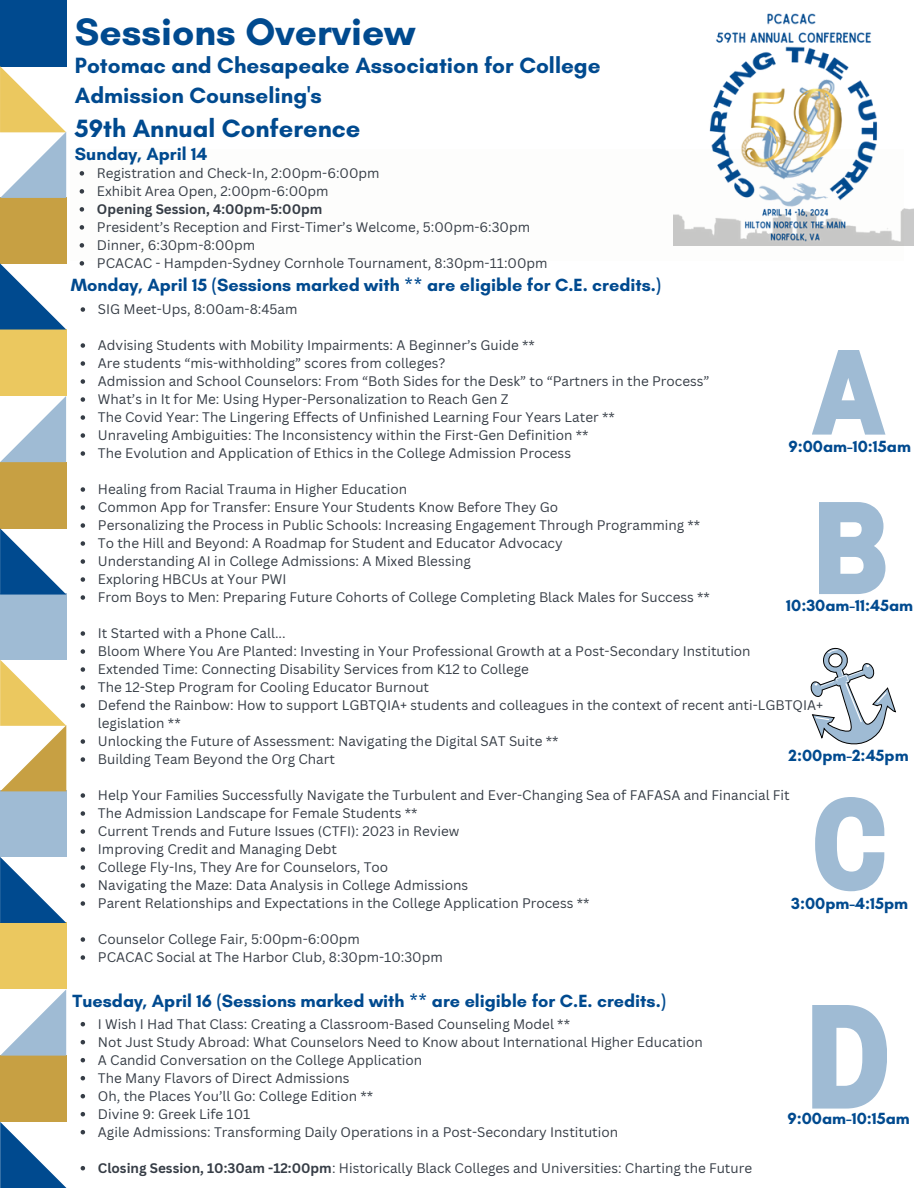
<style>
.page{position:relative;width:918px;height:1188px;background:#fff}
.page>*{position:absolute;margin:0;border:0;box-sizing:border-box;transform-origin:0 0}
.t1{font:700 39px "Glacial Indifference";color:#004a8f}
.t2{font:700 25.5px "Glacial Indifference";color:#004a8f}
.t3{font:700 22.5px/30.3px "Glacial Indifference";color:#004a8f}
.t4{font:700 18px "Glacial Indifference";color:#004a8f}
.t5{font:700 16.5px "Glacial Indifference";color:#004a8f}
.t6{font:13.5px/18px "Canva Sans";color:#363d46}
.t7{font:700 13.5px "Canva Sans";color:#363d46}
.s1{font-weight:700}
</style>
<div class="page">
<div style="left:0;top:0;width:66px;height:66px;background:#004a8f"></div>
<div style="left:0;top:593px;width:66px;height:67px;background:#9fbbd4"></div>
<div style="left:0;top:197px;width:66px;height:66px;background:#c7a043"></div>
<div style="left:0;top:791px;width:66px;height:66px;background:#9fbbd4"></div>
<div style="left:0;top:462px;width:66px;height:66px;background:#c7a043"></div>
<div style="left:0;top:1056px;width:66px;height:66px;background:#c7a043"></div>
<div style="left:0;top:329px;width:66px;height:66px;background:#ebc85f"></div>
<div style="left:0;top:922px;width:66px;height:67px;background:#ebc85f"></div>
<svg style="left:0;top:66px;width:66px;height:132px"></svg>
<svg style="left:0;top:660px;width:66px;height:131px"></svg>
<svg style="left:0;top:396px;width:66px;height:66px"></svg>
<svg style="left:0;top:990px;width:66px;height:66px"></svg>
<svg style="left:0;top:263px;width:66px;height:67px"></svg>
<svg style="left:0;top:857px;width:66px;height:66px"></svg>
<svg style="left:0;top:528px;width:66px;height:67px"></svg>
<svg style="left:0;top:1122px;width:66px;height:66px"></svg>
<svg style="left:81px;top:307px;width:4px;height:5px"></svg>
<svg style="left:81px;top:343px;width:4px;height:5px"></svg>
<svg style="left:81px;top:361px;width:4px;height:5px"></svg>
<svg style="left:81px;top:379px;width:4px;height:5px"></svg>
<svg style="left:81px;top:397px;width:4px;height:5px"></svg>
<svg style="left:81px;top:415px;width:4px;height:5px"></svg>
<svg style="left:81px;top:433px;width:4px;height:5px"></svg>
<svg style="left:81px;top:451px;width:4px;height:5px"></svg>
<svg style="left:81px;top:487px;width:4px;height:5px"></svg>
<svg style="left:81px;top:505px;width:4px;height:5px"></svg>
<svg style="left:81px;top:523px;width:4px;height:5px"></svg>
<svg style="left:81px;top:541px;width:4px;height:5px"></svg>
<svg style="left:81px;top:559px;width:4px;height:5px"></svg>
<svg style="left:81px;top:577px;width:4px;height:5px"></svg>
<svg style="left:81px;top:595px;width:4px;height:5px"></svg>
<svg style="left:81px;top:631px;width:4px;height:5px"></svg>
<svg style="left:81px;top:649px;width:4px;height:5px"></svg>
<svg style="left:81px;top:667px;width:4px;height:5px"></svg>
<svg style="left:81px;top:685px;width:4px;height:5px"></svg>
<svg style="left:81px;top:703px;width:4px;height:5px"></svg>
<svg style="left:81px;top:739px;width:4px;height:5px"></svg>
<svg style="left:81px;top:757px;width:4px;height:5px"></svg>
<svg style="left:81px;top:793px;width:4px;height:5px"></svg>
<svg style="left:81px;top:811px;width:4px;height:5px"></svg>
<svg style="left:81px;top:829px;width:4px;height:5px"></svg>
<svg style="left:81px;top:847px;width:4px;height:5px"></svg>
<svg style="left:81px;top:865px;width:4px;height:5px"></svg>
<svg style="left:81px;top:883px;width:4px;height:5px"></svg>
<svg style="left:81px;top:901px;width:4px;height:5px"></svg>
<svg style="left:81px;top:937px;width:4px;height:5px"></svg>
<svg style="left:81px;top:955px;width:4px;height:5px"></svg>
<img style="left:673px;top:13px;width:241px;height:233px">
<svg style="left:812px;top:1005px;width:75px;height:104px"></svg>
<svg style="left:819px;top:502px;width:66px;height:92px"></svg>
<svg style="left:812px;top:350px;width:73px;height:85px"></svg>
<svg style="left:815px;top:797px;width:69px;height:94px"></svg>
<svg style="left:810px;top:647px;width:86px;height:98px"></svg>
<svg style="left:80px;top:171px;width:4px;height:5px"></svg>
<svg style="left:80px;top:189px;width:4px;height:5px"></svg>
<svg style="left:80px;top:207px;width:4px;height:5px"></svg>
<svg style="left:80px;top:225px;width:4px;height:5px"></svg>
<svg style="left:80px;top:243px;width:4px;height:5px"></svg>
<svg style="left:80px;top:261px;width:4px;height:5px"></svg>
<svg style="left:81px;top:1022px;width:4px;height:4px"></svg>
<svg style="left:81px;top:1040px;width:4px;height:4px"></svg>
<svg style="left:81px;top:1058px;width:4px;height:4px"></svg>
<svg style="left:81px;top:1076px;width:4px;height:4px"></svg>
<svg style="left:81px;top:1094px;width:4px;height:4px"></svg>
<svg style="left:81px;top:1112px;width:4px;height:4px"></svg>
<svg style="left:81px;top:1130px;width:4px;height:4px"></svg>
<svg style="left:81px;top:1166px;width:4px;height:4px"></svg>
<p class="t1" style="left:75px;top:8px;width:342px">Sessions Overview</p>
<p class="t3" style="left:75px;top:50px;width:527px">Potomac and Chesapeake Association for College<br>Admission Counseling's</p>
<p class="t2" style="left:75px;top:113px;width:287px">59th Annual Conference</p>
<p class="t4" style="left:75px;top:143px;width:134px">Sunday, April 14</p>
<p class="t6" style="left:97px;top:164px;width:284px">Registration and Check-In, 2:00pm-6:00pm</p>
<p class="t6" style="left:97px;top:182px;width:233px">Exhibit Area Open, 2:00pm-6:00pm</p>
<p class="t7" style="left:97px;top:199px;width:227px">Opening Session, 4:00pm-5:00pm</p>
<p class="t6" style="left:97px;top:218px;width:435px">President’s Reception and First-Timer’s Welcome, 5:00pm-6:30pm</p>
<p class="t6" style="left:97px;top:236px;width:160px">Dinner, 6:30pm-8:00pm</p>
<p class="t6" style="left:97px;top:254px;width:452px">PCACAC - Hampden-Sydney Cornhole Tournament, 8:30pm-11:00pm</p>
<p class="t4" style="left:71px;top:274px;width:592px">Monday, April 15 (Sessions marked with ** are eligible for C.E. credits.)</p>
<p class="t6" style="left:98px;top:300px;width:201px">SIG Meet-Ups, 8:00am-8:45am</p>
<h1 class="t6" style="left:98px;top:336px;width:438px">Advising Students with Mobility Impairments: A Beginner’s Guide **</h1>
<h2 class="t6" style="left:98px;top:354px;width:349px">Are students “mis-withholding” scores from colleges?</h2>
<h3 class="t6" style="left:98px;top:372px;width:613px">Admission and School Counselors: From “Both Sides for the Desk” to “Partners in the Process”</h3>
<p class="t6" style="left:98px;top:390px;width:412px">What’s in It for Me: Using Hyper-Personalization to Reach Gen Z</p>
<p class="t6" style="left:98px;top:408px;width:518px">The Covid Year: The Lingering Effects of Unfinished Learning Four Years Later **</p>
<p class="t6" style="left:98px;top:426px;width:492px">Unraveling Ambiguities: The Inconsistency within the First-Gen Definition **</p>
<p class="t6" style="left:98px;top:444px;width:475px">The Evolution and Application of Ethics in the College Admission Process</p>
<p class="t6" style="left:98px;top:480px;width:311px">Healing from Racial Trauma in Higher Education</p>
<p class="t6" style="left:98px;top:498px;width:462px">Common App for Transfer: Ensure Your Students Know Before They Go</p>
<h3 class="t6" style="left:98px;top:516px;width:604px">Personalizing the Process in Public Schools: Increasing Engagement Through Programming **</h3>
<p class="t6" style="left:98px;top:534px;width:466px">To the Hill and Beyond: A Roadmap for Student and Educator Advocacy</p>
<p class="t6" style="left:98px;top:552px;width:375px">Understanding AI in College Admissions: A Mixed Blessing</p>
<p class="t6" style="left:98px;top:570px;width:190px">Exploring HBCUs at Your PWI</p>
<p class="t6" style="left:98px;top:588px;width:614px">From Boys to Men: Preparing Future Cohorts of College Completing Black Males for Success **</p>
<p class="t6" style="left:98px;top:624px;width:189px">It Started with a Phone Call...</p>
<p class="t6" style="left:98px;top:642px;width:654px">Bloom Where You Are Planted: Investing in Your Professional Growth at a Post-Secondary Institution</p>
<p class="t6" style="left:98px;top:660px;width:433px">Extended Time: Connecting Disability Services from K12 to College</p>
<p class="t6" style="left:98px;top:678px;width:333px">The 12-Step Program for Cooling Educator Burnout</p>
<p class="t6" style="left:98px;top:696px;width:727px">Defend the Rainbow: How to support LGBTQIA+ students and colleagues in the context of recent anti-LGBTQIA+ legislation **</p>
<p class="t6" style="left:98px;top:732px;width:462px">Unlocking the Future of Assessment: Navigating the Digital SAT Suite **</p>
<p class="t6" style="left:98px;top:750px;width:239px">Building Team Beyond the Org Chart</p>
<p class="t6" style="left:98px;top:786px;width:693px">Help Your Families Successfully Navigate the Turbulent and Ever-Changing Sea of FAFASA and Financial Fit</p>
<p class="t6" style="left:98px;top:804px;width:321px">The Admission Landscape for Female Students **</p>
<p class="t6" style="left:98px;top:822px;width:363px">Current Trends and Future Issues (CTFI): 2023 in Review</p>
<p class="t6" style="left:98px;top:840px;width:241px">Improving Credit and Managing Debt</p>
<p class="t6" style="left:98px;top:858px;width:292px">College Fly-Ins, They Are for Counselors, Too</p>
<p class="t6" style="left:98px;top:876px;width:372px">Navigating the Maze: Data Analysis in College Admissions</p>
<p class="t6" style="left:98px;top:894px;width:493px">Parent Relationships and Expectations in the College Application Process **</p>
<p class="t6" style="left:98px;top:930px;width:264px">Counselor College Fair, 5:00pm-6:00pm</p>
<p class="t6" style="left:98px;top:948px;width:346px">PCACAC Social at The Harbor Club, 8:30pm-10:30pm</p>
<p class="t5" style="left:788px;top:436px;width:124px">9:00am-10:15am</p>
<p class="t5" style="left:786px;top:596px;width:128px">10:30am-11:45am</p>
<p class="t5" style="left:789px;top:745px;width:122px">2:00pm-2:45pm</p>
<p class="t5" style="left:791px;top:893px;width:118px">3:00pm-4:15pm</p>
<p class="t4" style="left:73px;top:990px;width:595px">Tuesday, April 16 (Sessions marked with ** are eligible for C.E. credits.)</p>
<h3 class="t6" style="left:98px;top:1014px;width:474px">I Wish I Had That Class: Creating a Classroom-Based Counseling Model **</h3>
<h3 class="t6" style="left:98px;top:1032px;width:606px">Not Just Study Abroad: What Counselors Need to Know about International Higher Education</h3>
<p class="t6" style="left:98px;top:1050px;width:326px">A Candid Conversation on the College Application</p>
<h3 class="t6" style="left:98px;top:1068px;width:253px">The Many Flavors of Direct Admissions</h3>
<h3 class="t6" style="left:98px;top:1086px;width:277px">Oh, the Places You’ll Go: College Edition **</h3>
<h3 class="t6" style="left:98px;top:1104px;width:154px">Divine 9: Greek Life 101</h3>
<p class="t6" style="left:98px;top:1122px;width:522px">Agile Admissions: Transforming Daily Operations in a Post-Secondary Institution</p>
<p class="t6" style="left:98px;top:1158px;width:656px"><span class="s1">Closing Session, 10:30am -12:00pm</span>: Historically Black Colleges and Universities: Charting the Future</p>
<p class="t5" style="left:787px;top:1108px;width:124px">9:00am-10:15am</p>
</div>
